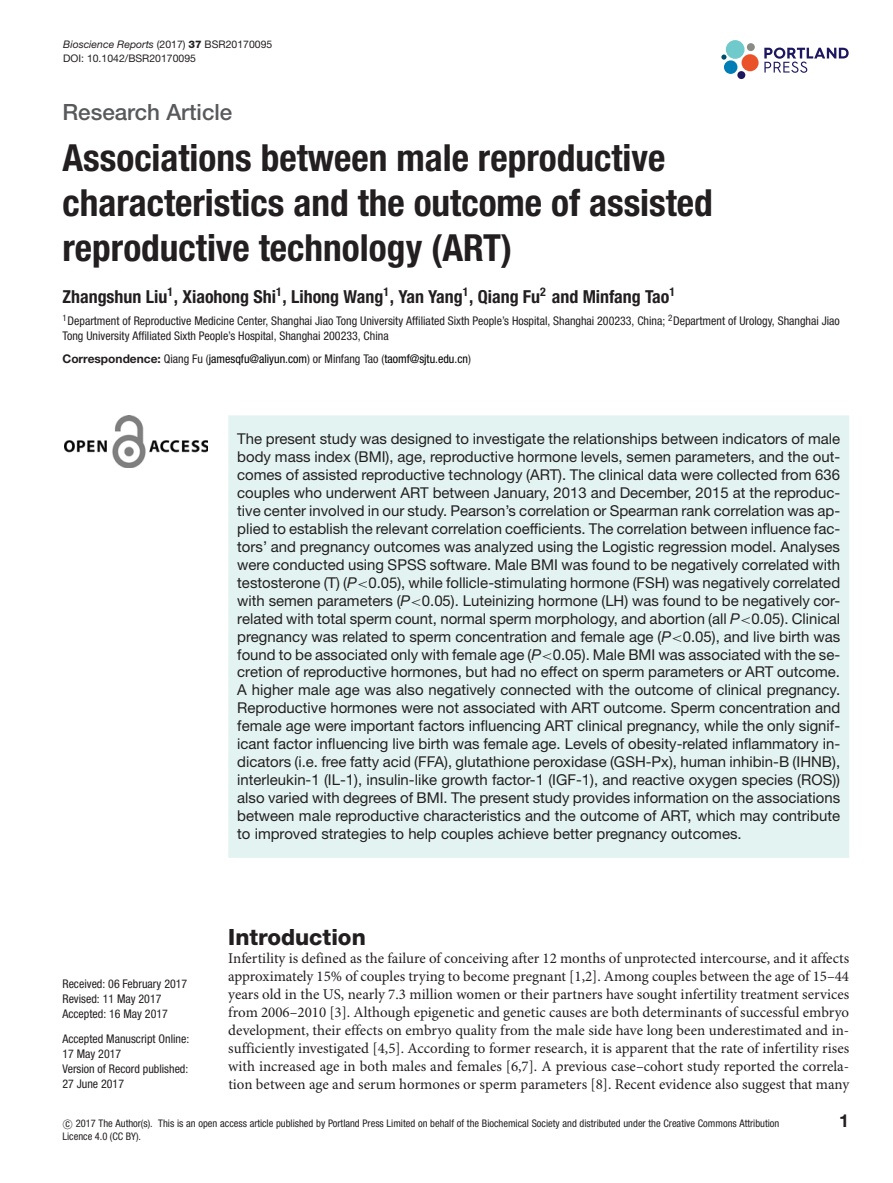
<style>
.page{position:relative;width:893px;height:1183px;background:#fff}
.page>*{position:absolute;margin:0;border:0;box-sizing:border-box;transform-origin:0 0}
.t1{font:700 condensed 37.35px/44.8px "Helvetica Neue LT Std";color:#231f20}
.t2{font:500 22.35px "Helvetica Neue LT Std";color:#58595b}
.t3{font:800 22.35px "Helvetica Neue LT Std";color:#231f20}
.t4{font:700 condensed 18px "Helvetica Neue LT Std";color:#231f20}
.t5{font:700 18px "Helvetica Neue LT Std";color:#231f20}
.t6{font:15px/18px "Helvetica Neue LT Std";color:#231f20;text-align:justify}
.t7{font:15px/18px "Minion Pro";color:#231f20;text-align:justify}
.t8{font:condensed 12px/15px "Helvetica Neue LT Std";color:#231f20}
.t9{font:condensed 12px "Helvetica Neue LT Std";color:#000}
.t10{font:condensed 10.5px/13.5px "Helvetica Neue LT Std";color:#231f20}
.t11{font:10.5px/13.5px "Helvetica Neue LT Std";color:#231f20}
.s1{font-style:italic}
.s2{font-weight:800}
.s3{font-weight:700;font-stretch:normal;color:#231f20}
.s4{color:#231f20}
.s5{font-family:"RMTMI"}
.s6{font-family:"CMSY10";font-stretch:normal}
</style>
<div class="page">
<svg style="left:764px;top:48px;width:85px;height:25px"></svg>
<div style="left:726px;top:40px;width:18px;height:19px;background:#70cacb;border-radius:50%"></div>
<div style="left:741px;top:54px;width:18px;height:17px;background:#ea5329;border-radius:50%"></div>
<div style="left:724px;top:60px;width:13px;height:14px;background:#007db5;border-radius:50%"></div>
<div style="left:737px;top:71px;width:8px;height:8px;background:#1d1760;border-radius:50%"></div>
<div style="left:747px;top:43px;width:8px;height:8px;background:#888c85;border-radius:50%"></div>
<svg style="left:721px;top:54px;width:5px;height:6px"></svg>
<img style="left:65px;top:415px;width:143px;height:52px">
<div style="left:228px;top:415px;width:621px;height:442px;background:#e2f3f1"></div>
<p class="t11" style="left:63px;top:39px;width:211px"><span class="s1">Bioscience Reports</span> (2017) <span class="s2">37</span> BSR20170095<br>DOI: 10.1042/BSR20170095</p>
<h2 class="t2" style="left:62px;top:104px;width:171px">Research Article</h2>
<h1 class="t1" style="left:62px;top:138px;width:652px">Associations between male reproductive characteristics and the outcome of assisted reproductive technology (ART)</h1>
<p class="t4" style="left:62px;top:289px;width:614px">Zhangshun Liu<sup>1</sup>, Xiaohong Shi<sup>1</sup>, Lihong Wang<sup>1</sup>, Yan Yang<sup>1</sup>, Qiang Fu<sup>2</sup> and Minfang Tao<sup>1</sup></p>
<p class="t8" style="left:62px;top:314px;width:779px"><sup>1</sup>Department of Reproductive Medicine Center, Shanghai Jiao Tong University Affiliated Sixth People’s Hospital, Shanghai 200233, China; <sup>2</sup>Department of Urology, Shanghai Jiao<br>Tong University Affiliated Sixth People’s Hospital, Shanghai 200233, China</p>
<p class="t9" style="left:62px;top:354px;width:410px"><span class="s3">Correspondence:</span> <span class="s4">Qiang Fu (</span>jamesqfu@aliyun.com<span class="s4">) or Minfang Tao (</span>taomf@sjtu.edu.cn<span class="s4">)</span></p>
<p class="t6" style="left:237px;top:431px;width:604px">The present study was designed to investigate the relationships between indicators of male body mass index (BMI), age, reproductive hormone levels, semen parameters, and the out&shy;comes of assisted reproductive technology (ART). The clinical data were collected from 636 couples who underwent ART between January, 2013 and December, 2015 at the reproduc&shy;tive center involved in our study. Pearson’s correlation or Spearman rank correlation was ap&shy;plied to establish the relevant correlation coefficients. The correlation between influence fac&shy;tors’ and pregnancy outcomes was analyzed using the Logistic regression model. Analyses were conducted using SPSS software. Male BMI was found to be negatively correlated with testosterone (T) (<span class="s1">P</span><span class="s5">&lt;</span>0.05), while follicle-stimulating hormone (FSH) was negatively correlated with semen parameters (<span class="s1">P</span><span class="s5">&lt;</span>0.05). Luteinizing hormone (LH) was found to be negatively cor&shy;related with total sperm count, normal sperm morphology, and abortion (all <span class="s1">P</span><span class="s5">&lt;</span>0.05). Clinical pregnancy was related to sperm concentration and female age (<span class="s1">P</span><span class="s5">&lt;</span>0.05), and live birth was found to be associated only with female age (<span class="s1">P</span><span class="s5">&lt;</span>0.05). Male BMI was associated with the se&shy;cretion of reproductive hormones, but had no effect on sperm parameters or ART outcome.<br>A higher male age was also negatively connected with the outcome of clinical pregnancy.<br>Reproductive hormones were not associated with ART outcome. Sperm concentration and female age were important factors influencing ART clinical pregnancy, while the only signif&shy;icant factor influencing live birth was female age. Levels of obesity-related inflammatory in&shy;dicators (i.e. free fatty acid (FFA), glutathione peroxidase (GSH-Px), human inhibin-B (IHNB), interleukin-1 (IL-1), insulin-like growth factor-1 (IGF-1), and reactive oxygen species (ROS)) also varied with degrees of BMI. The present study provides information on the associations between male reproductive characteristics and the outcome of ART, which may contribute to improved strategies to help couples achieve better pregnancy outcomes.</p>
<h2 class="t3" style="left:228px;top:928px;width:139px">Introduction</h2>
<p class="t7" style="left:228px;top:950px;width:622px">Infertility is defined as the failure of conceiving after 12 months of unprotected intercourse, and it affects approximately 15% of couples trying to become pregnant [1,2]. Among couples between the age of 15–44 years old in the US, nearly 7.3 million women or their partners have sought infertility treatment services from 2006–2010 [3]. Although epigenetic and genetic causes are both determinants of successful embryo development, their effects on embryo quality from the male side have long been underestimated and in&shy;sufficiently investigated [4,5]. According to former research, it is apparent that the rate of infertility rises with increased age in both males and females [6,7]. A previous case–cohort study reported the correla&shy;tion between age and serum hormones or sperm parameters [8]. Recent evidence also suggest that many</p>
<p class="t10" style="left:62px;top:1117px;width:718px"><span class="s6">-</span>c 2017 The Author(s). This is an open access article published by Portland Press Limited on behalf of the Biochemical Society and distributed under the Creative Commons Attribution<br>Licence 4.0 (CC BY).</p>
<p class="t5" style="left:839px;top:1113px;width:11px">1</p>
<p class="t8" style="left:62px;top:976px;width:126px">Received: 06 February 2017<br>Revised: 11 May 2017<br>Accepted: 16 May 2017</p>
<p class="t8" style="left:62px;top:1032px;width:128px">Accepted Manuscript Online:<br>17 May 2017<br>Version of Record published:<br>27 June 2017</p>
</div>
